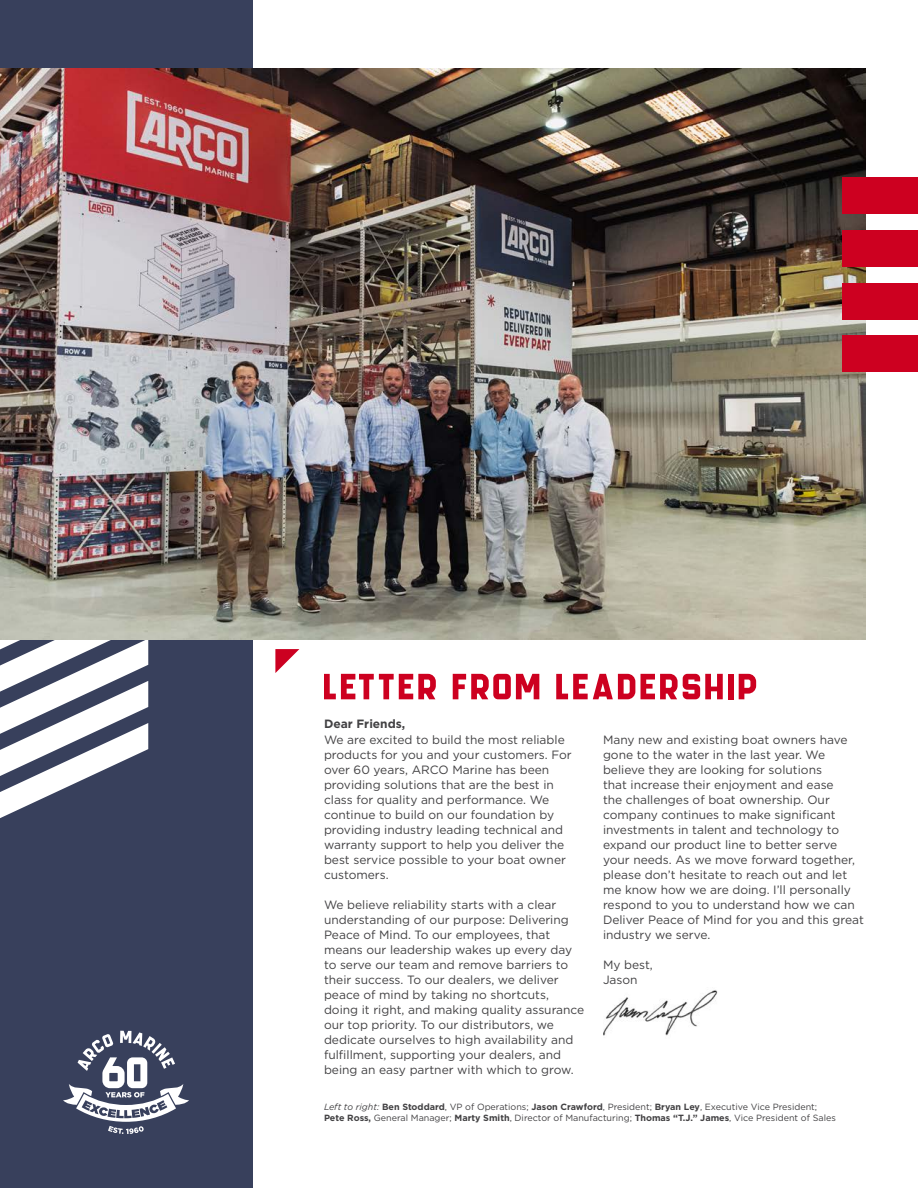
<style>
.page{position:relative;width:918px;height:1188px;background:#fff}
.page>*{position:absolute;margin:0;border:0;box-sizing:border-box;transform-origin:0 0}
.t1{font:51px "GROCHES";color:#cd0020}
.t2{font:12px/15px "Gotham";color:#424143}
.t3{font:700 12px "Gotham";color:#424143}
.t4{font:9px/10.8px "Gotham";color:#424143}
.s1{font-style:italic}
.s2{font-weight:700}
</style>
<div class="page">
<div style="left:0;top:0;width:252px;height:1188px;background:#38405c"></div>
<svg style="left:0;top:639px;width:148px;height:179px"></svg>
<img style="left:0;top:68px;width:865px;height:571px">
<svg style="left:275px;top:649px;width:24px;height:24px"></svg>
<svg style="left:63px;top:1031px;width:126px;height:103px"></svg>
<img style="left:603px;top:990px;width:115px;height:46px">
<div style="left:843px;top:230px;width:75px;height:37px;background:#cd0020"></div>
<div style="left:843px;top:178px;width:75px;height:36px;background:#cd0020"></div>
<div style="left:843px;top:283px;width:75px;height:37px;background:#cd0020"></div>
<div style="left:843px;top:336px;width:75px;height:36px;background:#cd0020"></div>
<p class="t1" style="left:324px;top:665px;width:439px">LETTER FROM LEADERSHIP</p>
<p class="t2" style="left:324px;top:732px;width:249px">We are excited to build the most reliable products for you and your customers. For over 60 years, ARCO Marine has been providing solutions that are the best in class for quality and performance. We continue to build on our foundation by providing industry leading technical and warranty support to help you deliver the best service possible to your boat owner customers.</p>
<p class="t2" style="left:324px;top:897px;width:262px">We believe reliability starts with a clear understanding of our purpose: Delivering Peace of Mind. To our employees, that means our leadership wakes up every day to serve our team and remove barriers to their success. To our dealers, we deliver peace of mind by taking no shortcuts, doing it right, and making quality assurance our top priority. To our distributors, we dedicate ourselves to high availability and fulfillment, supporting your dealers, and being an easy partner with which to grow.</p>
<p class="t3" style="left:324px;top:716px;width:83px">Dear Friends,</p>
<p class="t2" style="left:603px;top:732px;width:262px">Many new and existing boat owners have gone to the water in the last year. We believe they are looking for solutions<br>that increase their enjoyment and ease<br>the challenges of boat ownership. Our company continues to make significant investments in talent and technology to expand our product line to better serve your needs. As we move forward together, please don’t hesitate to reach out and let me know how we are doing. I’ll personally respond to you to understand how we can Deliver Peace of Mind for you and this great industry we serve.</p>
<p class="t2" style="left:603px;top:957px;width:51px">My best,</p>
<p class="t2" style="left:603px;top:972px;width:36px">Jason</p>
<p class="t4" style="left:324px;top:1101px;width:513px"><span class="s1">Left to right:</span> <span class="s2">Ben Stoddard</span>, VP of Operations; <span class="s2">Jason Crawford</span>, President; <span class="s2">Bryan Ley</span>, Executive Vice President;<br><span class="s2">Pete Ross,</span> General Manager; <span class="s2">Marty Smith</span>, Director of Manufacturing; <span class="s2">Thomas “T.J.” James</span>, Vice President of Sales</p>
</div>
